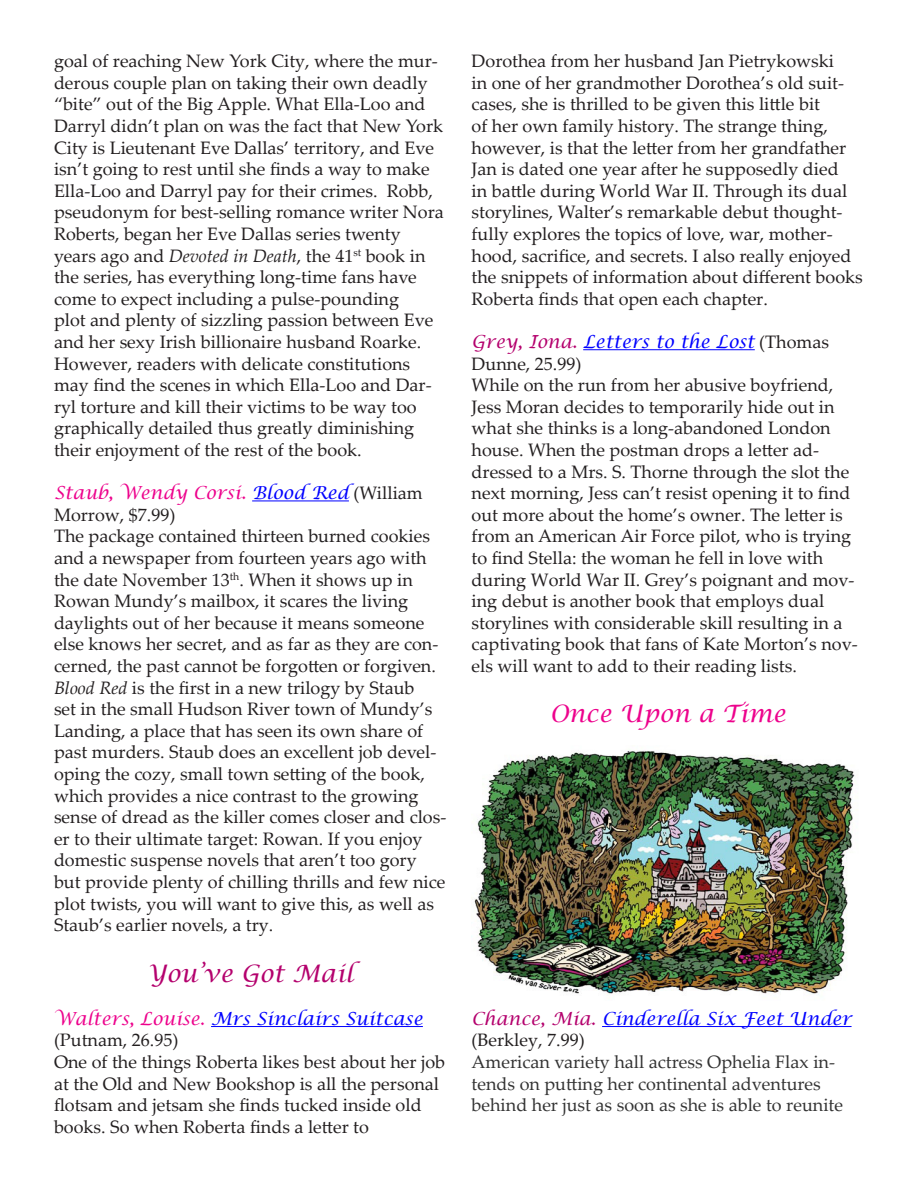
<style>
.page{position:relative;width:918px;height:1188px;background:#fff}
.page>*{position:absolute;margin:0;border:0;box-sizing:border-box;transform-origin:0 0}
.t1{font:italic 24px "Lucida Calligraphy";color:#ed028c}
.t2{font:italic 24px "Lucida Calligraphy";color:#b4016d}
.t3{font:18px/21.6px "Palatino Linotype";color:#231f20}
.t4{font:18px/21.6px "Palatino Linotype";color:#333}
.t5{font:italic 18px/21.6px "Lucida Calligraphy";color:#00f}
.s1{font-style:italic}
.s2{font-family:"Lucida Calligraphy";font-style:italic;color:#ed028c}
.s3{font-family:"Lucida Calligraphy";font-style:italic;color:#00f}
.s4{color:#ed028c}
.s5{font-family:"Palatino Linotype";font-style:normal;color:#231f20}
.s6{font-family:"Lucida Calligraphy";font-style:italic;color:#b4016d}
.s7{color:#b4016d}
</style>
<div class="page">
<hr style="left:583px;top:349px;width:172px;height:1px;background:#00f">
<hr style="left:602px;top:1026px;width:250px;height:1px;background:#00f">
<hr style="left:252px;top:500px;width:97px;height:1px;background:#00f">
<hr style="left:211px;top:1026px;width:212px;height:1px;background:#00f">
<img style="left:474px;top:751px;width:384px;height:244px">
<p class="t3" style="left:54px;top:50px;width:391px">goal of reaching New York City, where the mur&shy;derous couple plan on taking their own deadly “bite” out of the Big Apple. What Ella-Loo and Darryl didn’t plan on was the fact that New York City is Lieutenant Eve Dallas’ territory, and Eve isn’t going to rest until she finds a way to make Ella-Loo and Darryl pay for their crimes. Robb, pseudonym for best-selling romance writer Nora Roberts, began her Eve Dallas series twenty years ago and <span class="s1">Devoted in Death</span>, the 41<sup>st</sup> book in the series, has everything long-time fans have come to expect including a pulse-pounding<br>plot and plenty of sizzling passion between Eve and her sexy Irish billionaire husband Roarke.<br>However, readers with delicate constitutions may find the scenes in which Ella-Loo and Dar&shy;ryl torture and kill their victims to be way too graphically detailed thus greatly diminishing their enjoyment of the rest of the book.</p>
<p class="t3" style="left:54px;top:482px;width:370px"><span class="s2">Staub, Wendy Corsi.</span> <span class="s3">Blood Red</span> (William<br>Morrow, $7.99)</p>
<p class="t3" style="left:54px;top:525px;width:394px">The package contained thirteen burned cookies and a newspaper from fourteen years ago with the date November 13<sup>th</sup>. When it shows up in Rowan Mundy’s mailbox, it scares the living daylights out of her because it means someone else knows her secret, and as far as they are con&shy;cerned, the past cannot be forgotten or forgiven.<br><span class="s1">Blood Red</span> is the first in a new trilogy by Staub<br>set in the small Hudson River town of Mundy’s Landing, a place that has seen its own share of past murders. Staub does an excellent job devel&shy;oping the cozy, small town setting of the book, which provides a nice contrast to the growing sense of dread as the killer comes closer and clos&shy;er to their ultimate target: Rowan. If you enjoy domestic suspense novels that aren’t too gory but provide plenty of chilling thrills and few nice plot twists, you will want to give this, as well as Staub’s earlier novels, a try.</p>
<p class="t2" style="left:147px;top:959px;width:208px">You’ve Got Mail</p>
<p class="t5" style="left:54px;top:1008px;width:370px"><span class="s4">Walters, Louise.</span> Mrs Sinclairs Suitcase <span class="s5">(Putnam, 26.95)</span></p>
<p class="t3" style="left:54px;top:1050px;width:393px">One of the things Roberta likes best about her job at the Old and New Bookshop is all the personal flotsam and jetsam she finds tucked inside old books. So when Roberta finds a letter to</p>
<p class="t3" style="left:472px;top:50px;width:393px">Dorothea from her husband Jan Pietrykowski<br>in one of her grandmother Dorothea’s old suit&shy;cases, she is thrilled to be given this little bit<br>of her own family history. The strange thing, however, is that the letter from her grandfather Jan is dated one year after he supposedly died<br>in battle during World War II. Through its dual storylines, Walter’s remarkable debut thought&shy;fully explores the topics of love, war, mother&shy;hood, sacrifice, and secrets. I also really enjoyed the snippets of information about different books Roberta finds that open each chapter.</p>
<p class="t3" style="left:472px;top:330px;width:359px"><span class="s6">Grey, Iona.</span> <span class="s3">Letters to the Lost</span> (Thomas<br>Dunne, 25.99)</p>
<p class="t3" style="left:472px;top:374px;width:388px">While on the run from her abusive boyfriend, Jess Moran decides to temporarily hide out in what she thinks is a long-abandoned London house. When the postman drops a letter ad&shy;dressed to a Mrs. S. Thorne through the slot the next morning, Jess can’t resist opening it to find out more about the home’s owner. The letter is from an American Air Force pilot, who is trying to find Stella: the woman he fell in love with during World War II. Grey’s poignant and mov&shy;ing debut is another book that employs dual storylines with considerable skill resulting in a captivating book that fans of Kate Morton’s nov&shy;els will want to add to their reading lists.</p>
<p class="t1" style="left:550px;top:699px;width:238px">Once Upon a Time</p>
<p class="t5" style="left:472px;top:1008px;width:381px"><span class="s7">Chance, Mia.</span> Cinderella Six Feet Under <span class="s5">(Berkley, 7.99)</span></p>
<p class="t4" style="left:472px;top:1050px;width:373px">American variety hall actress Ophelia Flax in&shy;tends on putting her continental adventures behind her just as soon as she is able to reunite</p>
</div>
